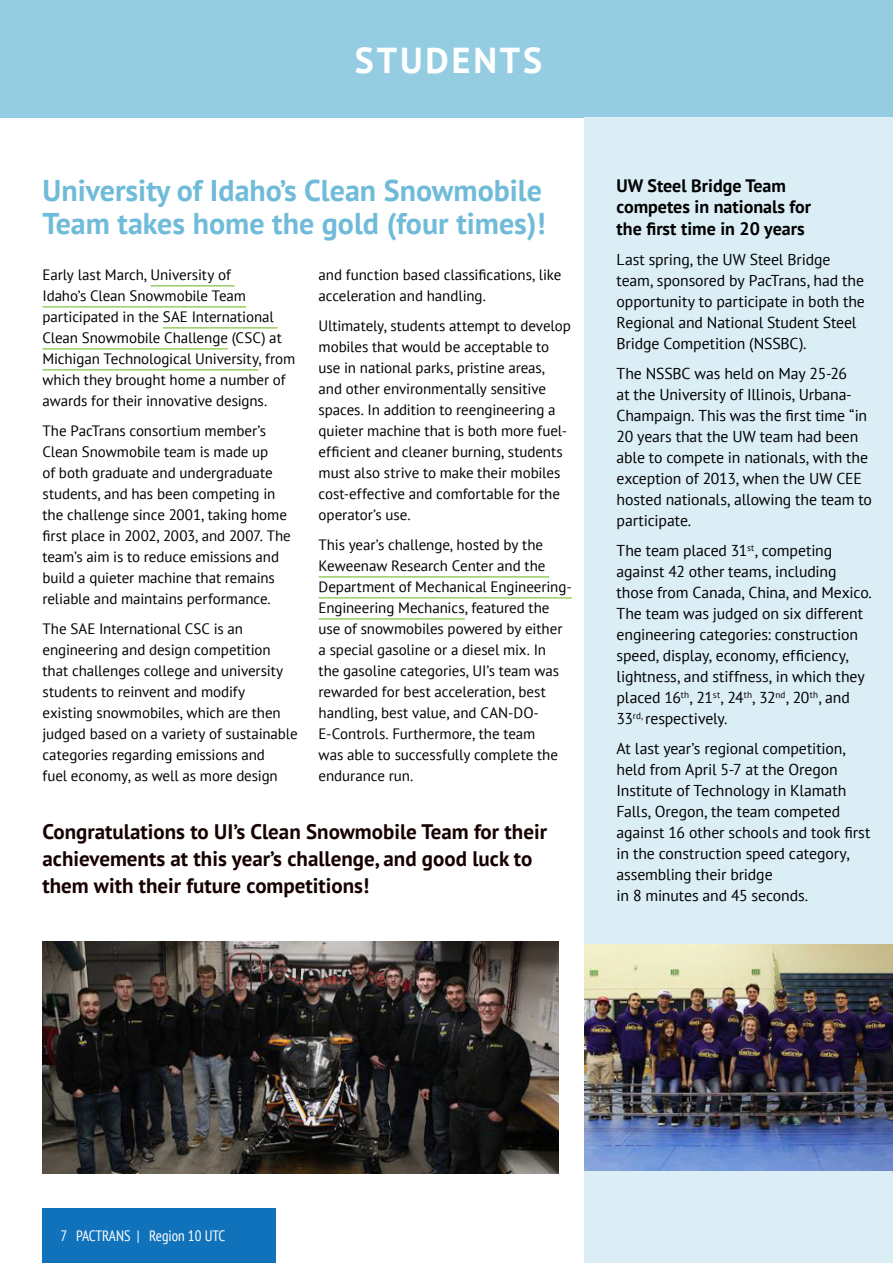
<style>
.page{position:relative;width:893px;height:1263px;background:#fff}
.page>*{position:absolute;margin:0;border:0;box-sizing:border-box;transform-origin:0 0}
.t1{font:700 36px "PT Sans";letter-spacing:.08em;color:#fff}
.t2{font:700 30px/33px "PT Sans";color:#70bbd9}
.t3{font:700 21px/27px "PT Sans";color:#160000}
.t4{font:700 18px/21.6px "PT Sans";color:#000}
.t5{font:15.75px/21px "PT Sans";letter-spacing:-.005em;color:#000}
.t6{font:15px/21px "PT Sans";letter-spacing:-.005em;color:#000}
.t7{font:condensed 15px "PT Sans";color:#fff}
</style>
<div class="page">
<div style="left:43px;top:1209px;width:233px;height:54px;background:#1072ba"></div>
<div style="left:0;top:0;width:893px;height:118px;background:#94cde2"></div>
<div style="left:584px;top:118px;width:309px;height:1145px;background:#dbeef6"></div>
<hr style="left:151px;top:285px;width:84px;height:2px;background:#9bcd67">
<hr style="left:43px;top:306px;width:203px;height:2px;background:#9bcd67">
<hr style="left:163px;top:327px;width:114px;height:2px;background:#9bcd67">
<hr style="left:43px;top:348px;width:185px;height:2px;background:#9bcd67">
<hr style="left:43px;top:369px;width:216px;height:2px;background:#9bcd67">
<hr style="left:319px;top:576px;width:230px;height:2px;background:#9bcd67">
<hr style="left:319px;top:597px;width:253px;height:2px;background:#9bcd67">
<hr style="left:319px;top:618px;width:146px;height:2px;background:#9bcd67">
<img style="left:43px;top:941px;width:516px;height:232px">
<img style="left:584px;top:944px;width:309px;height:226px">
<h1 class="t1" style="left:355px;top:36px;width:189px">STUDENTS</h1>
<h2 class="t2" style="left:43px;top:173px;width:504px">University of Idaho’s Clean Snowmobile<br>Team takes home the gold (four times)!</h2>
<p class="t6" style="left:43px;top:264px;width:254px">Early last March, University of<br>Idaho’s Clean Snowmobile Team participated in the SAE International Clean Snowmobile Challenge (CSC) at Michigan Technological University, from which they brought home a number of awards for their innovative designs.</p>
<p class="t6" style="left:43px;top:420px;width:250px">The PacTrans consortium member’s Clean Snowmobile team is made up<br>of both graduate and undergraduate students, and has been competing in the challenge since 2001, taking home first place in 2002, 2003, and 2007. The team’s aim is to reduce emissions and build a quieter machine that remains reliable and maintains performance.</p>
<p class="t6" style="left:43px;top:618px;width:257px">The SAE International CSC is an engineering and design competition that challenges college and university students to reinvent and modify existing snowmobiles, which are then judged based on a variety of sustainable categories regarding emissions and<br>fuel economy, as well as more design</p>
<p class="t6" style="left:319px;top:264px;width:244px">and function based classifications, like acceleration and handling.</p>
<p class="t6" style="left:319px;top:315px;width:254px">Ultimately, students attempt to develop mobiles that would be acceptable to use in national parks, pristine areas, and other environmentally sensitive spaces. In addition to reengineering a quieter machine that is both more fuel&shy;efficient and cleaner burning, students must also strive to make their mobiles cost-effective and comfortable for the operator’s use.</p>
<p class="t6" style="left:319px;top:534px;width:255px">This year’s challenge, hosted by the Keweenaw Research Center and the Department of Mechanical Engineering-Engineering Mechanics, featured the use of snowmobiles powered by either a special gasoline or a diesel mix. In<br>the gasoline categories, UI’s team was rewarded for best acceleration, best handling, best value, and CAN-DO-E-Controls. Furthermore, the team<br>was able to successfully complete the endurance run.</p>
<h3 class="t3" style="left:43px;top:818px;width:506px">Congratulations to UI’s Clean Snowmobile Team for their achievements at this year’s challenge, and good luck to them with their future competitions!</h3>
<p class="t4" style="left:617px;top:174px;width:196px">UW Steel Bridge Team competes in nationals for the first time in 20 years</p>
<p class="t5" style="left:617px;top:249px;width:250px">Last spring, the UW Steel Bridge team, sponsored by PacTrans, had the opportunity to participate in both the Regional and National Student Steel Bridge Competition (NSSBC).</p>
<p class="t5" style="left:617px;top:363px;width:257px">The NSSBC was held on May 25-26<br>at the University of Illinois, Urbana-<br>Champaign. This was the first time “in<br>20 years that the UW team had been able to compete in nationals, with the exception of 2013, when the UW CEE hosted nationals, allowing the team to participate.</p>
<p class="t5" style="left:617px;top:540px;width:257px">The team placed 31<sup>st</sup>, competing against 42 other teams, including those from Canada, China, and Mexico.<br>The team was judged on six different engineering categories: construction speed, display, economy, efficiency, lightness, and stiffness, in which they placed 16<sup>th</sup>, 21<sup>st</sup>, 24<sup>th</sup>, 32<sup>nd</sup>, 20<sup>th</sup>, and 33<sup>rd,</sup> respectively.</p>
<p class="t5" style="left:617px;top:738px;width:255px">At last year’s regional competition, held from April 5-7 at the Oregon Institute of Technology in Klamath Falls, Oregon, the team competed against 16 other schools and took first in the construction speed category, assembling their bridge<br>in 8 minutes and 45 seconds.</p>
<p class="t7" style="left:61px;top:1226px;width:166px">7 PACTRANS | Region 10 UTC</p>
</div>
